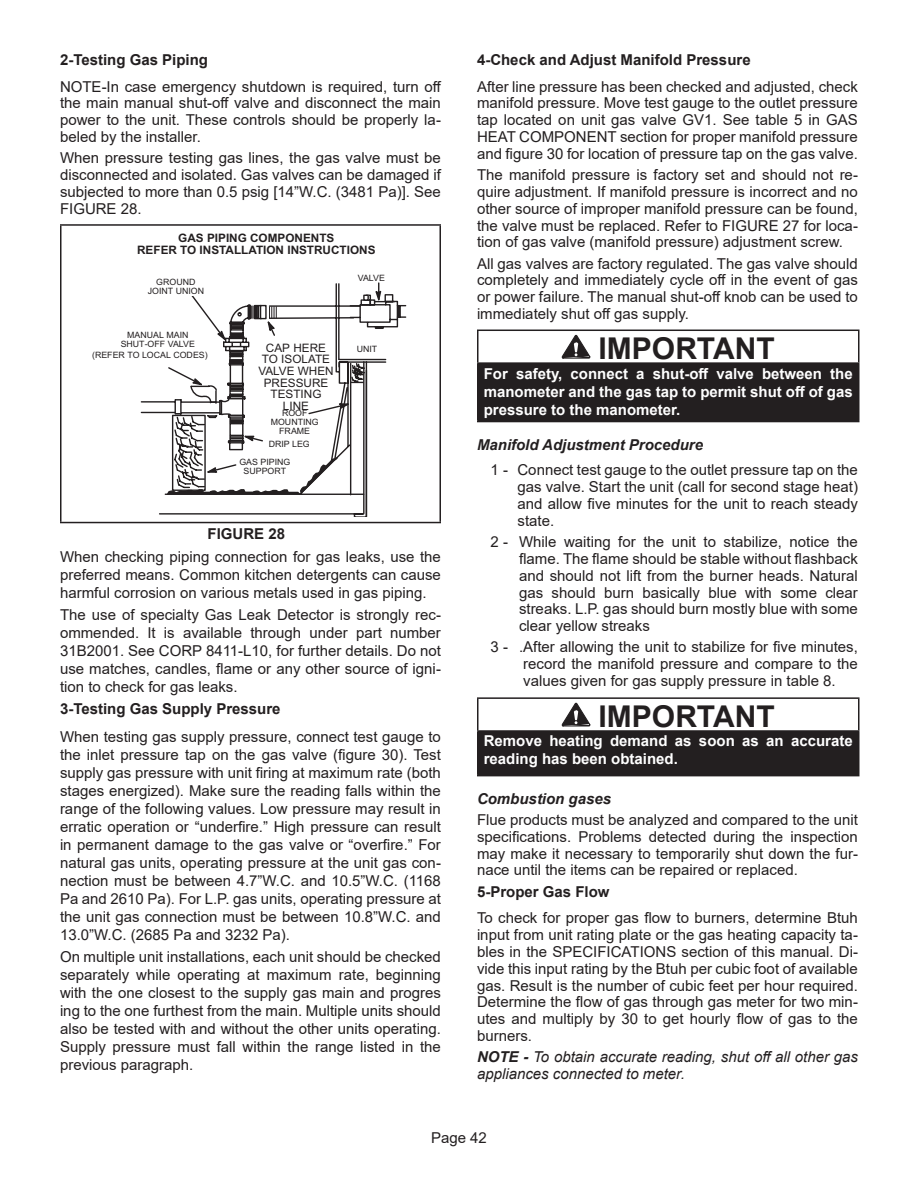
<style>
.page{position:relative;width:918px;height:1188px;background:#fff}
.page>*{position:absolute;margin:0;border:0;box-sizing:border-box;transform-origin:0 0}
.WARNING_20pt{font:700 30px "Arial";color:#231f20}
.paragraph{font:15px/16.8px "Arial";color:#231f20;text-align:justify}
.White_10pt{font:700 15px/18px "Arial";color:#fff;text-align:justify}
.paragraph_bold{font:700 15px "Arial";color:#231f20}
.paragraph_NOTE_italic{font:italic 15px/16.8px "Arial";color:#231f20}
.paragraph_bold-2{font:italic 700 15px "Arial";color:#231f20}
.paragraph-2{font:italic 700 15px "Arial";color:#231f20}
.t1{font:700 11.55px/11.6px "Arial";color:#231f20;text-align:center}
.t2{font:11.55px/11.6px "Arial";color:#231f20;text-align:center}
.t3{font:8.7px/8.7px "Arial";color:#231f20;text-align:center}
.s1{font-weight:700}
</style>
<div class="page">
<hr style="left:60px;top:224px;width:381px;height:2px;background:#231f20">
<hr style="left:60px;top:226px;width:2px;height:296px;background:#231f20">
<hr style="left:440px;top:226px;width:1px;height:296px;background:#231f20">
<hr style="left:60px;top:522px;width:381px;height:1px;background:#231f20">
<hr style="left:363px;top:362px;width:2px;height:151px;background:#231f20">
<hr style="left:366px;top:362px;width:1px;height:155px;background:#231f20">
<svg style="left:354px;top:513px;width:12px;height:4px"></svg>
<hr style="left:160px;top:513px;width:204px;height:2px;background:#231f20">
<svg style="left:166px;top:283px;width:240px;height:213px"></svg>
<div style="left:478px;top:363px;width:381px;height:59px;background:#231f20"></div>
<hr style="left:477px;top:330px;width:383px;height:1px;background:#231f20">
<hr style="left:477px;top:331px;width:1px;height:31px;background:#231f20">
<hr style="left:858px;top:331px;width:2px;height:31px;background:#231f20">
<hr style="left:477px;top:362px;width:383px;height:2px;background:#231f20">
<hr style="left:477px;top:364px;width:1px;height:57px;background:#231f20">
<hr style="left:858px;top:364px;width:2px;height:57px;background:#231f20">
<hr style="left:477px;top:421px;width:383px;height:1px;background:#231f20">
<svg style="left:561px;top:334px;width:30px;height:25px"></svg>
<div style="left:478px;top:731px;width:381px;height:45px;background:#231f20"></div>
<hr style="left:477px;top:697px;width:383px;height:2px;background:#231f20">
<hr style="left:477px;top:699px;width:1px;height:31px;background:#231f20">
<hr style="left:858px;top:699px;width:2px;height:31px;background:#231f20">
<hr style="left:477px;top:730px;width:383px;height:2px;background:#231f20">
<hr style="left:477px;top:732px;width:1px;height:43px;background:#231f20">
<hr style="left:858px;top:732px;width:2px;height:43px;background:#231f20">
<hr style="left:477px;top:775px;width:383px;height:1px;background:#231f20">
<svg style="left:561px;top:702px;width:30px;height:25px"></svg>
<p class="paragraph_bold" style="left:60px;top:49px;width:150px">2-Testing Gas Piping</p>
<p class="paragraph" style="left:60px;top:78px;width:383px">NOTE-In case emergency shutdown is required, turn off the main manual shut-off valve and disconnect the main power to the unit. These controls should be properly la&shy;beled by the installer.</p>
<p class="paragraph" style="left:60px;top:150px;width:382px">When pressure testing gas lines, the gas valve must be disconnected and isolated. Gas valves can be damaged if subjected to more than 0.5 psig [14”W.C. (3481 Pa)]. See FIGURE 28.</p>
<p class="t1" style="left:137px;top:232px;width:240px">GAS PIPING COMPONENTS<br>REFER TO INSTALLATION INSTRUCTIONS</p>
<p class="t3" style="left:358px;top:274px;width:29px">VALVE</p>
<p class="t3" style="left:148px;top:278px;width:58px">GROUND<br>JOINT UNION</p>
<p class="t3" style="left:121px;top:330px;width:76px">MANUAL MAIN<br>SHUT-OFF VALVE</p>
<p class="t3" style="left:92px;top:351px;width:117px">(REFER TO LOCAL CODES)</p>
<p class="t2" style="left:258px;top:342px;width:77px">CAP HERE<br>TO ISOLATE<br>VALVE WHEN<br>PRESSURE<br>TESTING<br>LINE</p>
<p class="t3" style="left:357px;top:345px;width:22px">UNIT</p>
<p class="t3" style="left:271px;top:409px;width:49px">ROOF<br>MOUNTING<br>FRAME</p>
<p class="t3" style="left:269px;top:440px;width:43px">DRIP LEG</p>
<p class="t3" style="left:239px;top:458px;width:52px">GAS PIPING<br>SUPPORT</p>
<p class="paragraph_bold" style="left:208px;top:524px;width:79px">FIGURE 28</p>
<p class="paragraph" style="left:60px;top:548px;width:382px;line-height:18px">When checking piping connection for gas leaks, use the preferred means. Common kitchen detergents can cause harmful corrosion on various metals used in gas piping.</p>
<p class="paragraph" style="left:60px;top:606px;width:382px;line-height:18px">The use of specialty Gas Leak Detector is strongly rec&shy;ommended. It is available through under part number 31B2001. See CORP 8411-L10, for further details. Do not use matches, candles, flame or any other source of igni&shy;tion to check for gas leaks.</p>
<p class="paragraph_bold" style="left:60px;top:698px;width:222px">3-Testing Gas Supply Pressure</p>
<p class="paragraph" style="left:60px;top:727px;width:382px;line-height:18px">When testing gas supply pressure, connect test gauge to the inlet pressure tap on the gas valve (figure 30). Test supply gas pressure with unit firing at maximum rate (both stages energized). Make sure the reading falls within the range of the following values. Low pressure may result in erratic operation or “underfire.” High pressure can result in permanent damage to the gas valve or “overfire.” For natural gas units, operating pressure at the unit gas con&shy;nection must be between 4.7”W.C. and 10.5”W.C. (1168<br>Pa and 2610 Pa). For L.P. gas units, operating pressure at the unit gas connection must be between 10.8”W.C. and 13.0”W.C. (2685 Pa and 3232 Pa).</p>
<p class="paragraph" style="left:60px;top:948px;width:382px;line-height:18px">On multiple unit installations, each unit should be checked separately while operating at maximum rate, beginning with the one closest to the supply gas main and progres ing to the one furthest from the main. Multiple units should also be tested with and without the other units operating.<br>Supply pressure must fall within the range listed in the previous paragraph.</p>
<p class="paragraph_bold" style="left:477px;top:49px;width:275px">4-Check and Adjust Manifold Pressure</p>
<p class="paragraph" style="left:477px;top:78px;width:382px">After line pressure has been checked and adjusted, check manifold pressure. Move test gauge to the outlet pressure tap located on unit gas valve GV1. See table 5 in GAS HEAT COMPONENT section for proper manifold pressure and figure 30 for location of pressure tap on the gas valve.</p>
<p class="paragraph" style="left:477px;top:166px;width:382px">The manifold pressure is factory set and should not re&shy;quire adjustment. If manifold pressure is incorrect and no other source of improper manifold pressure can be found, the valve must be replaced. Refer to FIGURE 27 for loca&shy;tion of gas valve (manifold pressure) adjustment screw.</p>
<p class="paragraph" style="left:477px;top:255px;width:382px">All gas valves are factory regulated. The gas valve should completely and immediately cycle off in the event of gas or power failure. The manual shut-off knob can be used to immediately shut off gas supply.</p>
<p class="WARNING_20pt" style="left:599px;top:327px;width:178px">IMPORTANT</p>
<p class="White_10pt" style="left:484px;top:364px;width:370px">For safety, connect a shut-off valve between the manometer and the gas tap to permit shut off of gas pressure to the manometer.</p>
<p class="paragraph_bold-2" style="left:477px;top:434px;width:228px">Manifold Adjustment Procedure</p>
<p class="paragraph" style="left:518px;top:462px;width:342px;text-indent:-27px">1 - Connect test gauge to the outlet pressure tap on the gas valve. Start the unit (call for second stage heat) and allow five minutes for the unit to reach steady state.</p>
<p class="paragraph" style="left:519px;top:533px;width:340px;text-indent:-28px">2 - While waiting for the unit to stabilize, notice the flame. The flame should be stable without flashback and should not lift from the burner heads. Natural gas should burn basically blue with some clear streaks. L.P. gas should burn mostly blue with some clear yellow streaks</p>
<p class="paragraph" style="left:523px;top:639px;width:336px;text-indent:-33px">3 - .After allowing the unit to stabilize for five minutes, record the manifold pressure and compare to the values given for gas supply pressure in table 8.</p>
<p class="WARNING_20pt" style="left:599px;top:695px;width:178px">IMPORTANT</p>
<p class="White_10pt" style="left:484px;top:732px;width:370px">Remove heating demand as soon as an accurate reading has been obtained.</p>
<p class="paragraph-2" style="left:477px;top:788px;width:136px">Combustion gases</p>
<p class="paragraph" style="left:477px;top:811px;width:382px">Flue products must be analyzed and compared to the unit specifications. Problems detected during the inspection may make it necessary to temporarily shut down the fur&shy;nace until the items can be repaired or replaced.</p>
<p class="paragraph_bold" style="left:477px;top:881px;width:134px">5-Proper Gas Flow</p>
<p class="paragraph" style="left:477px;top:910px;width:382px">To check for proper gas flow to burners, determine Btuh input from unit rating plate or the gas heating capacity ta&shy;bles in the SPECIFICATIONS section of this manual. Di&shy;vide this input rating by the Btuh per cubic foot of available gas. Result is the number of cubic feet per hour required.<br>Determine the flow of gas through gas meter for two min&shy;utes and multiply by 30 to get hourly flow of gas to the burners.</p>
<p class="paragraph_NOTE_italic" style="left:477px;top:1049px;width:382px"><span class="s1">NOTE -</span> To obtain accurate reading, shut off all other gas appliances connected to meter.</p>
<p class="paragraph" style="left:431px;top:1129px;width:57px">Page 42</p>
</div>
